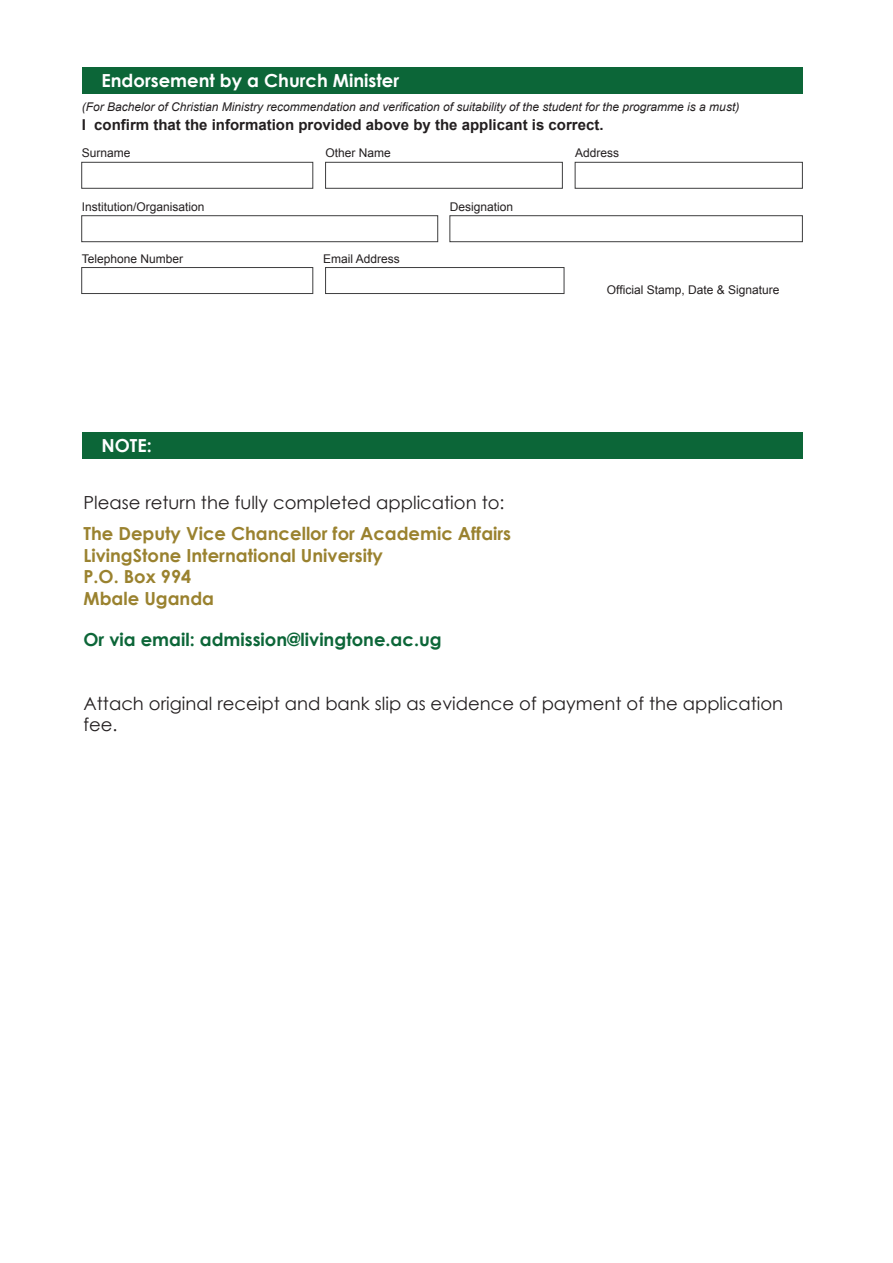
<style>
.page{position:relative;width:893px;height:1263px;background:#fff}
.page>*{position:absolute;margin:0;border:0;box-sizing:border-box;transform-origin:0 0}
.t1{font:18px/21.6px "Century Gothic";color:#231f20}
.t2{font:700 18px/21.6px "Century Gothic";color:#9a822f}
.t3{font:700 18px "Century Gothic";color:#0c6638}
.t4{font:700 18px "Century Gothic";color:#fff}
.t5{font:700 15px "Arial";color:#231f20}
.t6{font:12px "Arial";color:#231f20}
.t7{font:italic 12px "Arial";color:#231f20}
</style>
<div class="page">
<div style="left:82px;top:68px;width:720px;height:26px;background:#0c6638"></div>
<div style="left:81px;top:162px;width:232px;height:27px;border:1px solid #3e3e3f"></div>
<div style="left:325px;top:162px;width:238px;height:27px;border:1px solid #3e3e3f"></div>
<div style="left:575px;top:162px;width:228px;height:27px;border:1px solid #3e3e3f"></div>
<div style="left:81px;top:267px;width:232px;height:27px;border:1px solid #3e3e3f"></div>
<div style="left:325px;top:267px;width:239px;height:27px;border:1px solid #3e3e3f"></div>
<div style="left:81px;top:215px;width:357px;height:27px;border:1px solid #3e3e3f"></div>
<div style="left:450px;top:215px;width:353px;height:27px;border:1px solid #3e3e3f"></div>
<div style="left:82px;top:432px;width:720px;height:26px;background:#0c6638"></div>
<p class="t4" style="left:101px;top:67px;width:299px">Endorsement by a Church Minister</p>
<p class="t7" style="left:82px;top:99px;width:659px">(For Bachelor of Christian Ministry recommendation and verification of suitability of the student for the programme is a must)</p>
<p class="t5" style="left:82px;top:115px;width:523px">I confirm that the information provided above by the applicant is correct.</p>
<p class="t6" style="left:82px;top:145px;width:50px">Surname</p>
<p class="t6" style="left:326px;top:145px;width:67px">Other Name</p>
<p class="t6" style="left:575px;top:145px;width:46px">Address</p>
<p class="t6" style="left:82px;top:199px;width:124px">Institution/Organisation</p>
<p class="t6" style="left:450px;top:199px;width:65px">Designation</p>
<p class="t6" style="left:82px;top:251px;width:103px">Telephone Number</p>
<p class="t6" style="left:323px;top:251px;width:78px">Email Address</p>
<p class="t4" style="left:101px;top:432px;width:52px">NOTE:</p>
<p class="t1" style="left:84px;top:492px;width:423px">Please return the fully completed application to:</p>
<p class="t2" style="left:84px;top:522px;width:429px">The Deputy Vice Chancellor for Academic Affairs<br>LivingStone International University<br>P.O. Box 994<br>Mbale Uganda</p>
<p class="t3" style="left:84px;top:626px;width:360px">Or via email: admission@livingtone.ac.ug</p>
<p class="t6" style="left:607px;top:281px;width:174px">Official Stamp, Date &amp; Signature</p>
<p class="t1" style="left:84px;top:692px;width:701px">Attach original receipt and bank slip as evidence of payment of the application fee.</p>
</div>
